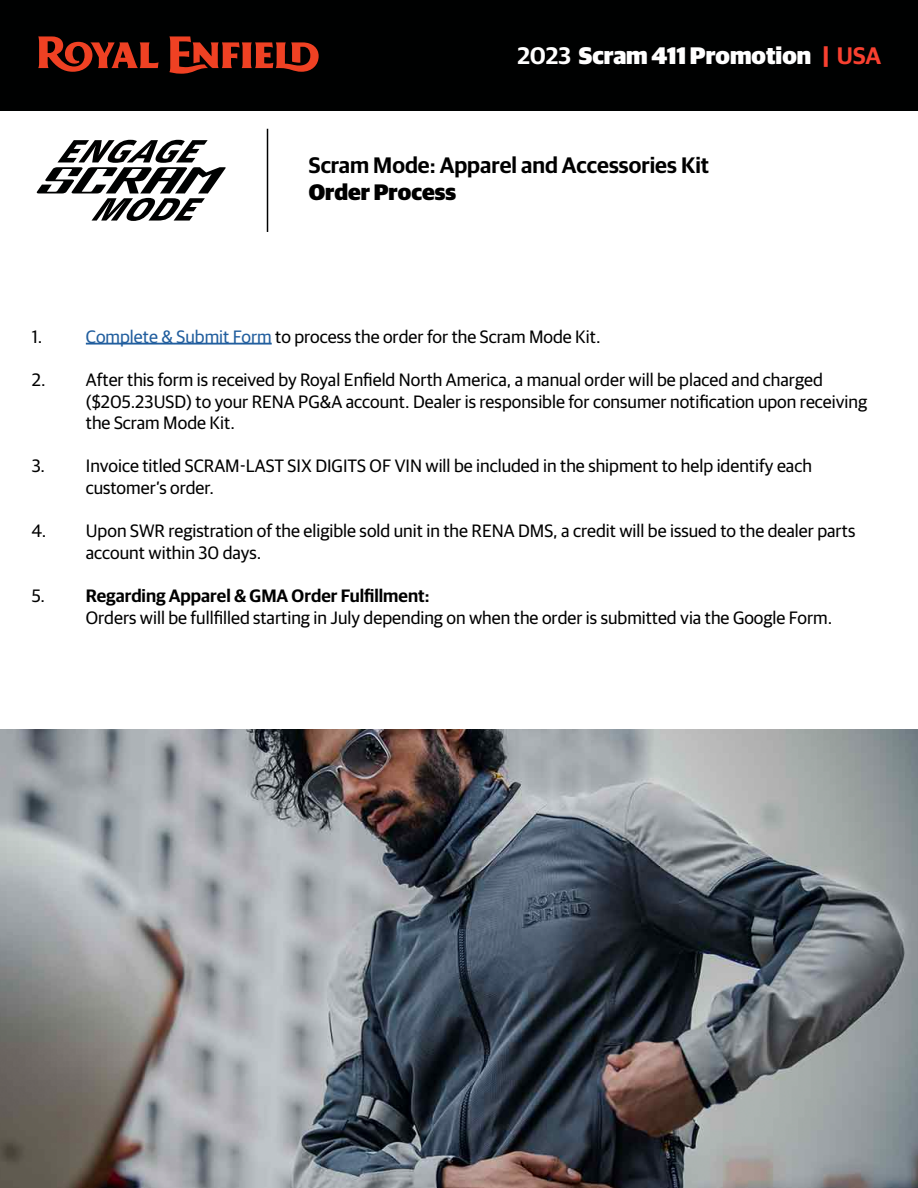
<style>
.page{position:relative;width:918px;height:1188px;background:#fff}
.page>*{position:absolute;margin:0;border:0;box-sizing:border-box;transform-origin:0 0}
.t1{font:900 24px "Guardian Sans";color:#fff}
.t2{font:600 22.5px "Guardian Sans";color:#000}
.t3{font:900 22.5px "Guardian Sans";color:#000}
.t4{font:18px/21.6px "Guardian Sans";color:#000}
.s1{font-weight:600}
.s2{color:#f84030}
.s3{font-weight:600;color:#f84030}
.s4{color:#215e9e}
</style>
<div class="page">
<div style="left:0;top:0;width:918px;height:110px;background:#000101"></div>
<svg style="left:38px;top:36px;width:281px;height:38px"></svg>
<hr style="left:86px;top:343px;width:186px;height:2px;background:#215e9e">
<svg style="left:37px;top:140px;width:189px;height:81px"></svg>
<img style="left:0;top:729px;width:918px;height:459px">
<hr style="left:267px;top:129px;width:1px;height:103px;background:#000101">
<h1 class="t1" style="left:517px;top:37px;width:365px"><span class="s1">2023</span> Scram 411 Promotion <span class="s2">|</span> <span class="s3">USA</span></h1>
<p class="t2" style="left:309px;top:148px;width:402px">Scram Mode: Apparel and Accessories Kit</p>
<p class="t3" style="left:309px;top:175px;width:149px">Order Process</p>
<p class="t4" style="left:32px;top:324px;width:12px">1.</p>
<p class="t4" style="left:86px;top:324px;width:516px"><span class="s4">Complete &amp; Submit Form</span> to process the order for the Scram Mode Kit.</p>
<p class="t4" style="left:86px;top:368px;width:783px;text-indent:-54px">2. After this form is received by Royal Enfield North America, a manual order will be placed and charged ($205.23USD) to your RENA PG&amp;A account. Dealer is responsible for consumer notification upon receiving the Scram Mode Kit.</p>
<p class="t4" style="left:86px;top:454px;width:728px;text-indent:-54px">3. Invoice titled SCRAM-LAST SIX DIGITS OF VIN will be included in the shipment to help identify each customer’s order.</p>
<p class="t4" style="left:86px;top:519px;width:771px;text-indent:-54px">4. Upon SWR registration of the eligible sold unit in the RENA DMS, a credit will be issued to the dealer parts account within 30 days.</p>
<p class="t4" style="left:86px;top:584px;width:748px;text-indent:-54px">5. <span class="s1">Regarding Apparel &amp; GMA Order Fulfillment:<br></span>Orders will be fullfilled starting in July depending on when the order is submitted via the Google Form.</p>
</div>
